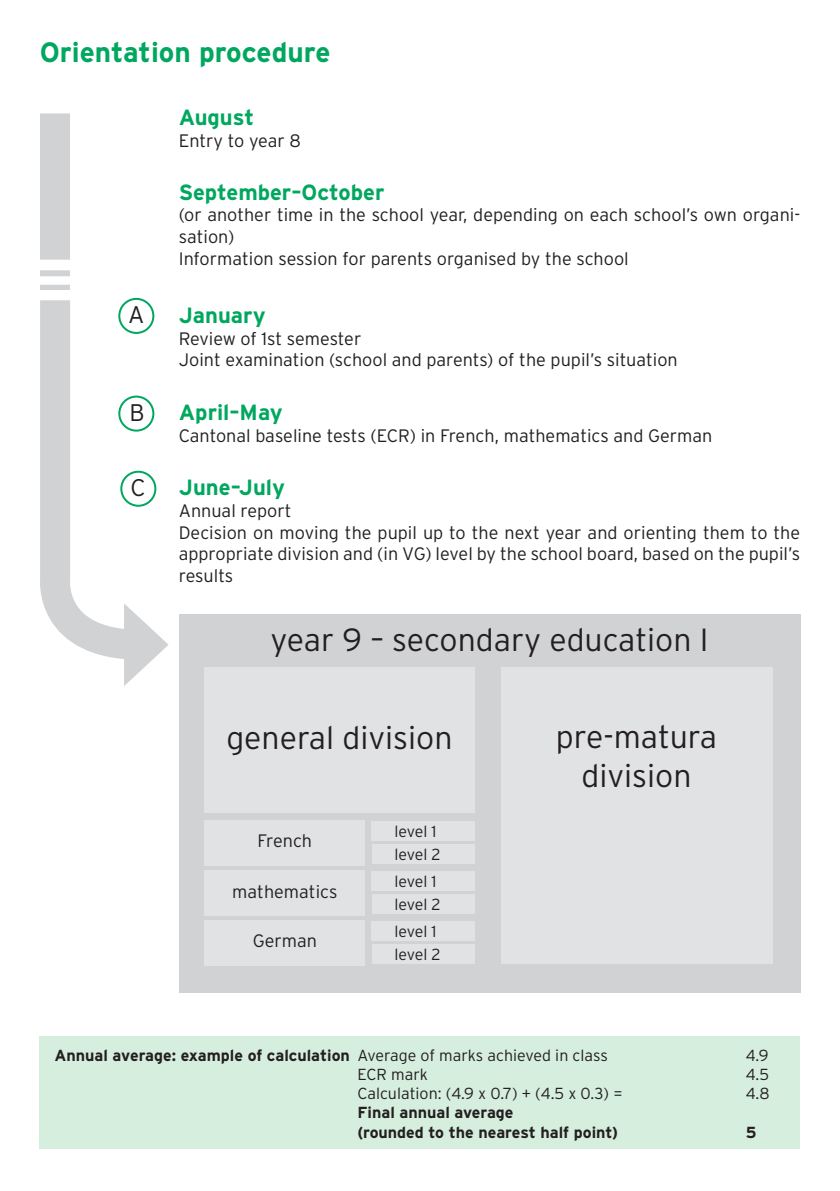
<style>
.page{position:relative;width:840px;height:1191px;background:#fff}
.page>*{position:absolute;margin:0;border:0;box-sizing:border-box;transform-origin:0 0}
.t1{font:300 32px/38.4px "Interstate";color:#231f20;text-align:center}
.t2{font:700 28px "Interstate";color:#00a75f}
.t3{font:300 24px "Interstate";color:#231f20}
.t4{font:700 22px "Interstate";color:#00a75f}
.t5{font:300 18px/21.6px "Interstate";color:#231f20}
.t6{font:700 16px/19.2px "Interstate";color:#231f20}
.t7{font:300 16px/22.8px "Interstate";color:#231f20}
.s1{font-weight:300}
</style>
<div class="page">
<div style="left:40px;top:1036px;width:759px;height:113px;background:#d6eedd"></div>
<div style="left:179px;top:614px;width:620px;height:378px;background:#d1d2d4"></div>
<div style="left:500px;top:667px;width:272px;height:296px;background:#e1e2e4"></div>
<div style="left:204px;top:667px;width:270px;height:145px;background:#e1e2e4"></div>
<div style="left:205px;top:820px;width:160px;height:45px;background:#e1e2e4"></div>
<div style="left:371px;top:821px;width:103px;height:20px;background:#e1e2e4"></div>
<div style="left:371px;top:844px;width:103px;height:20px;background:#e1e2e4"></div>
<div style="left:205px;top:870px;width:160px;height:46px;background:#e1e2e4"></div>
<div style="left:371px;top:871px;width:103px;height:20px;background:#e1e2e4"></div>
<div style="left:371px;top:894px;width:103px;height:20px;background:#e1e2e4"></div>
<div style="left:205px;top:920px;width:160px;height:45px;background:#e1e2e4"></div>
<div style="left:371px;top:921px;width:103px;height:20px;background:#e1e2e4"></div>
<div style="left:371px;top:944px;width:103px;height:19px;background:#e1e2e4"></div>
<svg style="left:40px;top:276px;width:129px;height:383px"></svg>
<svg style="left:124px;top:603px;width:44px;height:83px"></svg>
<div style="left:40px;top:113px;width:30px;height:147px;background:#d1d2d4"></div>
<div style="left:40px;top:285px;width:30px;height:5px;background:#d1d2d4"></div>
<div style="left:40px;top:270px;width:30px;height:6px;background:#d1d2d4"></div>
<h2 class="t2" style="left:40px;top:37px;width:292px">Orientation procedure</h2>
<h3 class="t3" style="left:128px;top:301px;width:18px">A</h3>
<h3 class="t3" style="left:129px;top:399px;width:17px">B</h3>
<h3 class="t3" style="left:131px;top:474px;width:17px">C</h3>
<p class="t4" style="left:179px;top:105px;width:77px">August</p>
<p class="t5" style="left:179px;top:130px;width:124px">Entry to year 8</p>
<p class="t4" style="left:179px;top:180px;width:207px">September–October</p>
<p class="t5" style="left:179px;top:204px;width:622px">(or another time in the school year, depending on each school’s own organi&shy;sation)<br>Information session for parents organised by the school</p>
<p class="t4" style="left:179px;top:303px;width:88px">January</p>
<p class="t5" style="left:179px;top:327px;width:500px">Review of 1st semester<br>Joint examination (school and parents) of the pupil’s situation</p>
<p class="t4" style="left:179px;top:400px;width:105px">April–May</p>
<p class="t5" style="left:179px;top:424px;width:534px">Cantonal baseline tests (ECR) in French, mathematics and German</p>
<p class="t4" style="left:179px;top:475px;width:108px">June–July</p>
<p class="t5" style="left:179px;top:499px;width:622px">Annual report<br>Decision on moving the pupil up to the next year and orienting them to the appropriate division and (in VG) level by the school board, based on the pupil’s results</p>
<h1 class="t1" style="left:270px;top:620px;width:439px">year 9 – secondary education I</h1>
<h1 class="t1" style="left:226px;top:718px;width:227px">general division</h1>
<p class="t5" style="left:257px;top:830px;width:56px">French</p>
<p class="t7" style="left:394px;top:819px;width:48px">level 1 level 2</p>
<p class="t5" style="left:232px;top:880px;width:106px">mathematics</p>
<p class="t7" style="left:394px;top:870px;width:48px">level 1 level 2</p>
<p class="t5" style="left:253px;top:930px;width:66px">German</p>
<p class="t7" style="left:394px;top:919px;width:48px">level 1 level 2</p>
<h1 class="t1" style="left:555px;top:717px;width:163px">pre-matura division</h1>
<p class="t6" style="left:54px;top:1045px;width:554px">Annual average: example of calculation <span class="s1">Average of marks achieved in class</span></p>
<p class="t7" style="left:745px;top:1043px;width:24px">4.9</p>
<p class="t7" style="left:357px;top:1063px;width:72px">ECR mark</p>
<p class="t7" style="left:745px;top:1063px;width:25px">4.5</p>
<p class="t7" style="left:357px;top:1082px;width:266px">Calculation: (4.9 x 0.7) + (4.5 x 0.3) =</p>
<p class="t7" style="left:745px;top:1082px;width:25px">4.8</p>
<p class="t6" style="left:357px;top:1103px;width:262px">Final annual average<br>(rounded to the nearest half point)</p>
<p class="t6" style="left:745px;top:1122px;width:12px">5</p>
</div>
